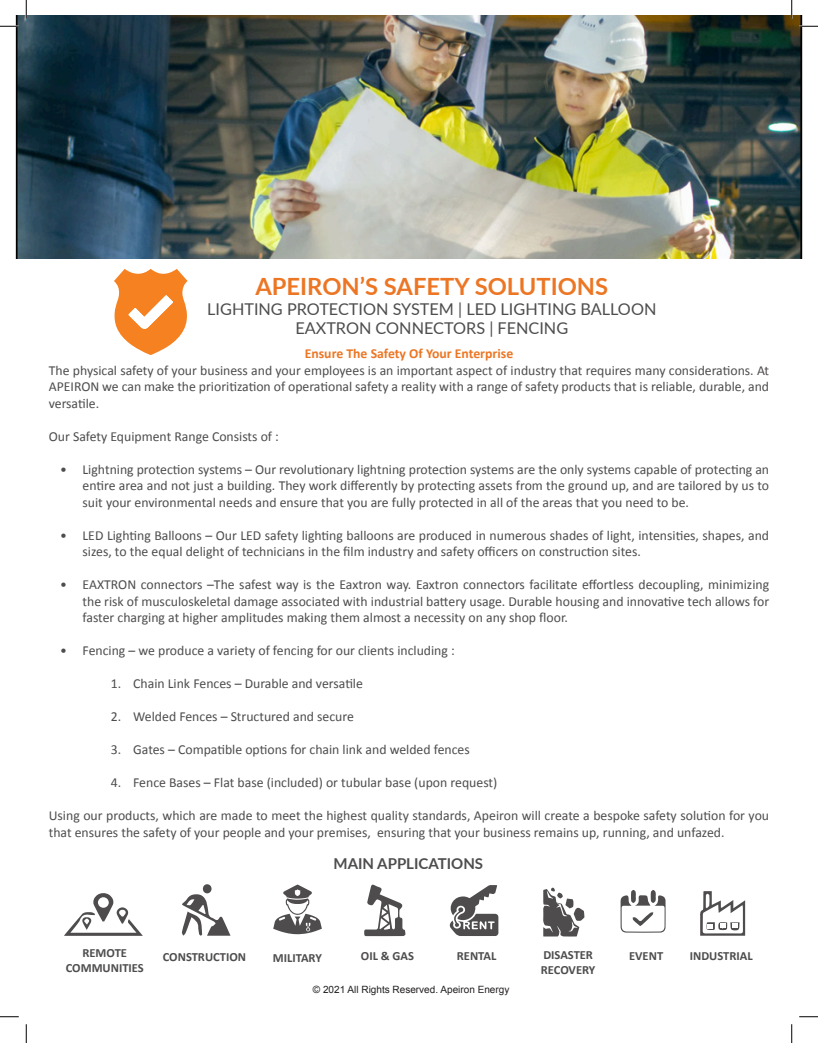
<style>
.page{position:relative;width:818px;height:1043px;background:#fff}
.page>*{position:absolute;margin:0;border:0;box-sizing:border-box;transform-origin:0 0}
.t1{font:700 23.75px "Lato";color:#ec7624}
.t2{font:16.25px "Lato";color:#4e4c4d}
.t3{font:700 15px "Lato";color:#4e4c4d}
.t4{font:13.75px/16.5px "Calibri";color:#4e4c4d;text-align:justify}
.t5{font:700 13.75px "Calibri";color:#ec7624}
.t6{font:700 12.5px/15px "Calibri";color:#4e4c4d}
.t7{font:10px "Arial";color:#231f20}
</style>
<div class="page">
<svg style="left:114px;top:269px;width:73px;height:86px"></svg>
<img style="left:15px;top:15px;width:787px;height:243px">
<svg style="left:64px;top:893px;width:78px;height:42px"></svg>
<svg style="left:273px;top:884px;width:49px;height:50px"></svg>
<svg style="left:449px;top:885px;width:49px;height:51px"></svg>
<svg style="left:182px;top:894px;width:48px;height:41px"></svg>
<div style="left:203px;top:884px;width:8px;height:9px;background:#4e4c4d;border-radius:50%"></div>
<svg style="left:364px;top:884px;width:41px;height:52px"></svg>
<svg style="left:543px;top:887px;width:41px;height:49px"></svg>
<svg style="left:620px;top:890px;width:45px;height:42px"></svg>
<svg style="left:700px;top:891px;width:45px;height:44px"></svg>
<svg style="left:0;top:25px;width:19px;height:2px"></svg>
<svg style="left:799px;top:25px;width:19px;height:2px"></svg>
<svg style="left:0;top:1016px;width:19px;height:1px"></svg>
<svg style="left:799px;top:1016px;width:19px;height:1px"></svg>
<svg style="left:25px;top:0;width:2px;height:19px"></svg>
<svg style="left:25px;top:1024px;width:2px;height:18px"></svg>
<svg style="left:790px;top:0;width:2px;height:19px"></svg>
<svg style="left:791px;top:1024px;width:1px;height:18px"></svg>
<p class="t1" style="left:255px;top:269px;width:354px">APEIRON’S SAFETY SOLUTIONS</p>
<p class="t2" style="left:207px;top:297px;width:450px">LIGHTING PROTECTION SYSTEM | LED LIGHTING BALLOON</p>
<p class="t2" style="left:295px;top:317px;width:274px">EAXTRON CONNECTORS | FENCING</p>
<p class="t5" style="left:305px;top:345px;width:210px">Ensure The Safety Of Your Enterprise</p>
<p class="t4" style="left:49px;top:362px;width:722px">The physical safety of your business and your employees is an important aspect of industry that requires many considerations. At APEIRON we can make the prioritization of operational safety a reality with a range of safety products that is reliable, durable, and versatile.</p>
<p class="t4" style="left:49px;top:428px;width:232px">Our Safety Equipment Range Consists of :</p>
<p class="t4" style="left:82px;top:461px;width:688px;text-indent:-22px">• Lightning protection systems – Our revolutionary lightning protection systems are the only systems capable of protecting an entire area and not just a building. They work differently by protecting assets from the ground up, and are tailored by us to suit your environmental needs and ensure that you are fully protected in all of the areas that you need to be.</p>
<p class="t4" style="left:82px;top:527px;width:688px;text-indent:-22px">• LED Lighting Balloons – Our LED safety lighting balloons are produced in numerous shades of light, intensities, shapes, and sizes, to the equal delight of technicians in the film industry and safety officers on construction sites.</p>
<p class="t4" style="left:82px;top:576px;width:688px;text-indent:-22px">• EAXTRON connectors –The safest way is the Eaxtron way. Eaxtron connectors facilitate effortless decoupling, minimizing the risk of musculoskeletal damage associated with industrial battery usage. Durable housing and innovative tech allows for faster charging at higher amplitudes making them almost a necessity on any shop floor.</p>
<p class="t4" style="left:60px;top:642px;width:396px">• Fencing – we produce a variety of fencing for our clients including :</p>
<p class="t4" style="left:111px;top:675px;width:254px">1. Chain Link Fences – Durable and versatile</p>
<p class="t4" style="left:111px;top:708px;width:245px">2. Welded Fences – Structured and secure</p>
<p class="t4" style="left:111px;top:741px;width:360px">3. Gates – Compatible options for chain link and welded fences</p>
<p class="t4" style="left:111px;top:774px;width:388px">4. Fence Bases – Flat base (included) or tubular base (upon request)</p>
<p class="t4" style="left:49px;top:807px;width:721px">Using our products, which are made to meet the highest quality standards, Apeiron will create a bespoke safety solution for you that ensures the safety of your people and your premises, ensuring that your business remains up, running, and unfazed.</p>
<p class="t3" style="left:333px;top:852px;width:151px">MAIN APPLICATIONS</p>
<p class="t6" style="left:82px;top:945px;width:46px">REMOTE</p>
<p class="t6" style="left:66px;top:960px;width:79px">COMMUNITIES</p>
<p class="t6" style="left:163px;top:949px;width:85px">CONSTRUCTION</p>
<p class="t6" style="left:273px;top:950px;width:50px">MILITARY</p>
<p class="t6" style="left:361px;top:948px;width:54px">OIL &amp; GAS</p>
<p class="t6" style="left:457px;top:948px;width:41px">RENTAL</p>
<p class="t6" style="left:541px;top:947px;width:56px">DISASTER<br>RECOVERY</p>
<p class="t6" style="left:629px;top:947px;width:36px">EVENT</p>
<p class="t6" style="left:689px;top:947px;width:64px">INDUSTRIAL</p>
<p class="t7" style="left:313px;top:982px;width:198px">© 2021 All Rights Reserved. Apeiron Energy</p>
</div>
